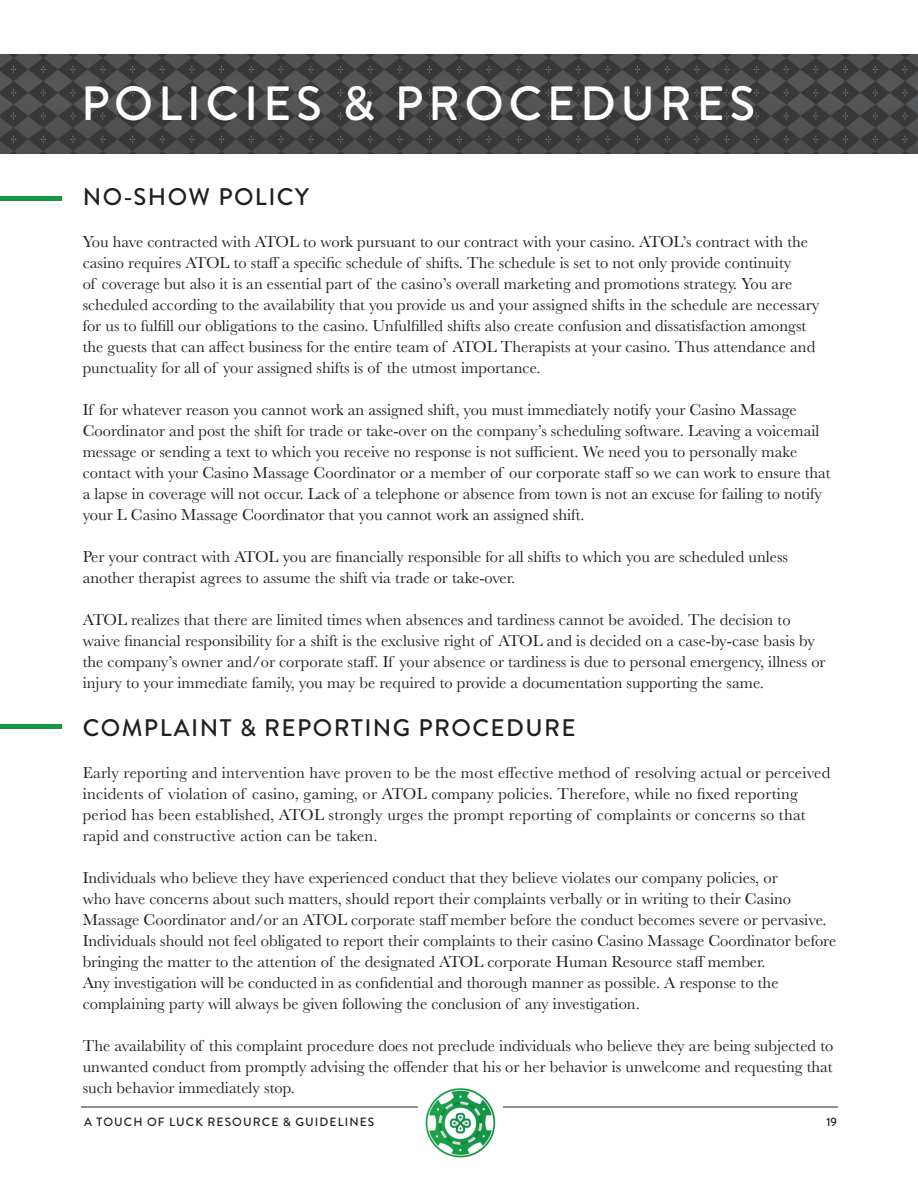
<style>
.page{position:relative;width:918px;height:1188px;background:#fff}
.page>*{position:absolute;margin:0;border:0;box-sizing:border-box;transform-origin:0 0}
.t1{font:500 48px "Brandon Grotesque";letter-spacing:.1em;color:#fff}
.t2{font:500 24px "Brandon Grotesque";letter-spacing:.06em;color:#231f20}
.Body_Regular{font:16.5px/21px "Baskerville";color:#231f20}
.t3{font:500 12px "Brandon Grotesque";letter-spacing:.09em;color:#231f20}
</style>
<div class="page">
<hr style="left:81px;top:1107px;width:757px;height:1px;background:#231f20">
<img style="left:418px;top:1088px;width:85px;height:70px">
<img style="left:0;top:55px;width:918px;height:98px">
<hr style="left:0;top:197px;width:62px;height:4px;background:#149647">
<div style="left:0;top:724px;width:62px;height:5px;background:#149647"></div>
<p class="t1" style="left:81px;top:71px;width:676px">POLICIES &amp; PROCEDURES</p>
<p class="t2" style="left:83px;top:180px;width:228px">NO-SHOW POLICY</p>
<p class="Body_Regular" style="left:83px;top:231px;width:738px">You have contracted with ATOL to work pursuant to our contract with your casino. ATOL’s contract with the casino requires ATOL to staff a specific schedule of shifts. The schedule is set to not only provide continuity<br>of coverage but also it is an essential part of the casino’s overall marketing and promotions strategy. You are scheduled according to the availability that you provide us and your assigned shifts in the schedule are necessary for us to fulfill our obligations to the casino. Unfulfilled shifts also create confusion and dissatisfaction amongst the guests that can affect business for the entire team of ATOL Therapists at your casino. Thus attendance and punctuality for all of your assigned shifts is of the utmost importance.</p>
<p class="Body_Regular" style="left:83px;top:399px;width:749px">If for whatever reason you cannot work an assigned shift, you must immediately notify your Casino Massage Coordinator and post the shift for trade or take-over on the company’s scheduling software. Leaving a voicemail message or sending a text to which you receive no response is not sufficient. We need you to personally make contact with your Casino Massage Coordinator or a member of our corporate staff so we can work to ensure that a lapse in coverage will not occur. Lack of a telephone or absence from town is not an excuse for failing to notify your L Casino Massage Coordinator that you cannot work an assigned shift.</p>
<p class="Body_Regular" style="left:83px;top:546px;width:707px">Per your contract with ATOL you are financially responsible for all shifts to which you are scheduled unless another therapist agrees to assume the shift via trade or take-over.</p>
<p class="Body_Regular" style="left:83px;top:609px;width:744px">ATOL realizes that there are limited times when absences and tardiness cannot be avoided. The decision to waive financial responsibility for a shift is the exclusive right of ATOL and is decided on a case-by-case basis by the company’s owner and/or corporate staff. If your absence or tardiness is due to personal emergency, illness or injury to your immediate family, you may be required to provide a documentation supporting the same.</p>
<p class="t2" style="left:83px;top:711px;width:495px">COMPLAINT &amp; REPORTING PROCEDURE</p>
<p class="Body_Regular" style="left:83px;top:762px;width:749px">Early reporting and intervention have proven to be the most effective method of resolving actual or perceived incidents of violation of casino, gaming, or ATOL company policies. Therefore, while no fixed reporting period has been established, ATOL strongly urges the prompt reporting of complaints or concerns so that rapid and constructive action can be taken.</p>
<p class="Body_Regular" style="left:83px;top:867px;width:755px">Individuals who believe they have experienced conduct that they believe violates our company policies, or<br>who have concerns about such matters, should report their complaints verbally or in writing to their Casino Massage Coordinator and/or an ATOL corporate staff member before the conduct becomes severe or pervasive.<br>Individuals should not feel obligated to report their complaints to their casino Casino Massage Coordinator before bringing the matter to the attention of the designated ATOL corporate Human Resource staff member.</p>
<p class="Body_Regular" style="left:83px;top:972px;width:697px">Any investigation will be conducted in as confidential and thorough manner as possible. A response to the complaining party will always be given following the conclusion of any investigation.</p>
<p class="Body_Regular" style="left:83px;top:1035px;width:752px;text-align:justify">The availability of this complaint procedure does not preclude individuals who believe they are being subjected to unwanted conduct from promptly advising the offender that his or her behavior is unwelcome and requesting that such behavior immediately stop.</p>
<p class="t3" style="left:84px;top:1113px;width:292px">A TOUCH OF LUCK RESOURCE &amp; GUIDELINES</p>
<p class="t3" style="left:826px;top:1113px;width:12px">19</p>
</div>
